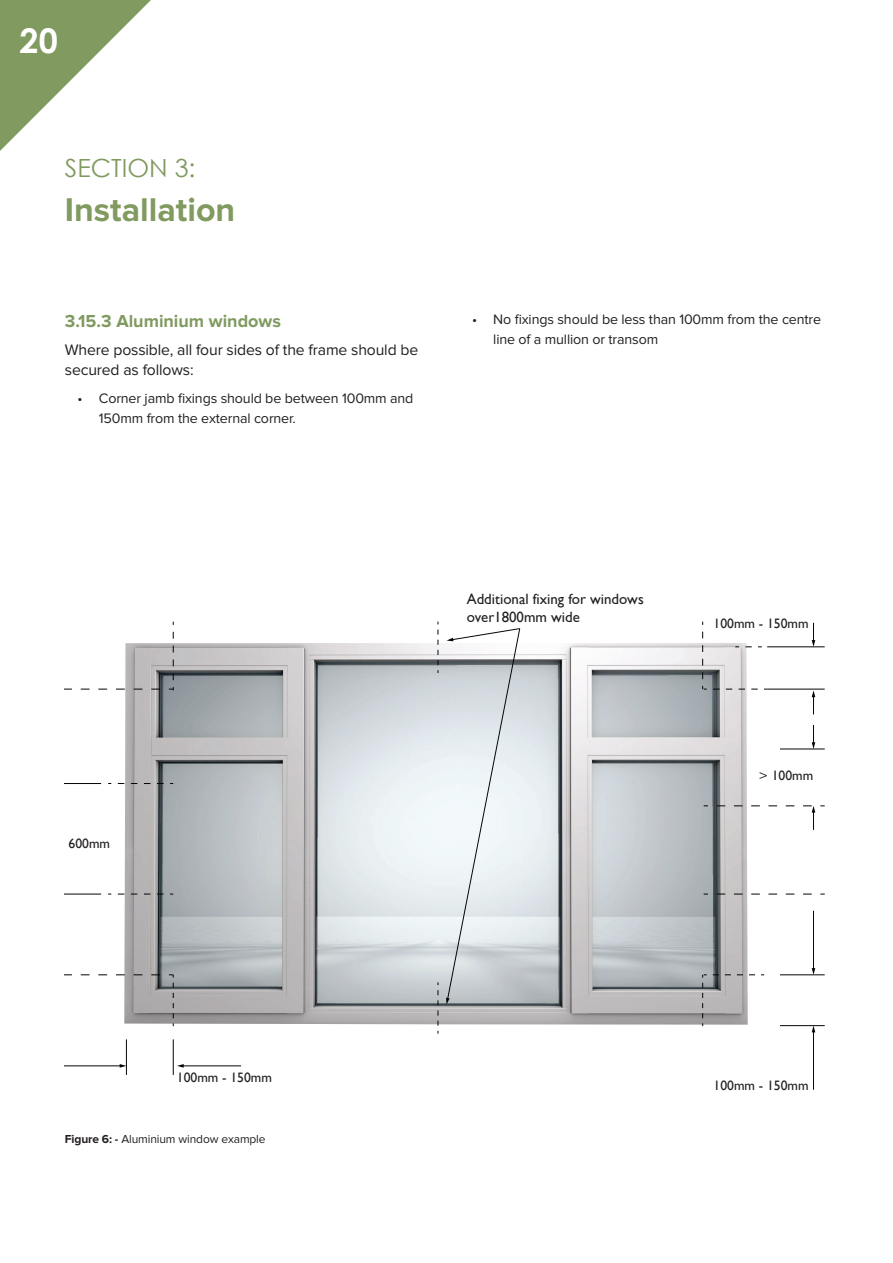
<style>
.page{position:relative;width:893px;height:1263px;background:#fff}
.page>*{position:absolute;margin:0;border:0;box-sizing:border-box;transform-origin:0 0}
.t1{font:700 34.05px "Proxima Nova";color:#809a5f}
.t2{font:700 34.05px "Century Gothic";color:#fff}
.t3{font:25.05px "Century Gothic";color:#809a5f}
.t4{font:700 18px "Proxima Nova";color:#809a5f}
.t5{font:15.75px/19.6px "Proxima Nova";letter-spacing:-.01em;color:#231f20}
.t6{font:14.85px/17.9px "Gill Sans";color:#231f20}
.t7{font:14.25px/19.6px "Proxima Nova";letter-spacing:-.01em;color:#231f20}
.t8{font:13.65px "Gill Sans";color:#231f20}
.t9{font:12px "Proxima Nova";letter-spacing:-.01em;color:#231f20}
.s1{font-weight:700}
</style>
<div class="page">
<svg style="left:0;top:0;width:151px;height:151px"></svg>
<img style="left:124px;top:643px;width:624px;height:382px">
<svg style="left:65px;top:689px;width:95px;height:1px"></svg>
<svg style="left:65px;top:974px;width:95px;height:1px"></svg>
<svg style="left:169px;top:974px;width:5px;height:52px"></svg>
<svg style="left:438px;top:982px;width:1px;height:51px"></svg>
<svg style="left:438px;top:622px;width:1px;height:51px"></svg>
<svg style="left:169px;top:632px;width:5px;height:58px"></svg>
<svg style="left:108px;top:894px;width:56px;height:1px"></svg>
<svg style="left:108px;top:783px;width:56px;height:1px"></svg>
<hr style="left:65px;top:894px;width:36px;height:1px;background:#040605">
<hr style="left:65px;top:783px;width:36px;height:1px;background:#040605">
<svg style="left:702px;top:632px;width:65px;height:58px"></svg>
<svg style="left:702px;top:974px;width:53px;height:52px;background:#b3b2b3"></svg>
<svg style="left:704px;top:894px;width:108px;height:1px"></svg>
<hr style="left:126px;top:1039px;width:1px;height:36px;background:#040605">
<hr style="left:173px;top:1039px;width:1px;height:36px;background:#040605">
<hr style="left:780px;top:1025px;width:44px;height:1px;background:#040605">
<hr style="left:767px;top:646px;width:57px;height:1px;background:#040605">
<hr style="left:767px;top:689px;width:57px;height:1px;background:#040605">
<hr style="left:780px;top:749px;width:44px;height:1px;background:#040605">
<hr style="left:780px;top:974px;width:44px;height:1px;background:#040605">
<hr style="left:182px;top:1065px;width:59px;height:1px;background:#040605">
<svg style="left:177px;top:1064px;width:7px;height:4px"></svg>
<hr style="left:813px;top:911px;width:1px;height:58px;background:#040605">
<svg style="left:812px;top:968px;width:3px;height:7px"></svg>
<svg style="left:812px;top:725px;width:3px;height:24px"></svg>
<svg style="left:704px;top:805px;width:120px;height:25px"></svg>
<svg style="left:812px;top:623px;width:3px;height:24px"></svg>
<svg style="left:812px;top:690px;width:3px;height:24px"></svg>
<hr style="left:813px;top:1031px;width:1px;height:59px;background:#040605">
<svg style="left:812px;top:1026px;width:3px;height:6px"></svg>
<hr style="left:65px;top:1065px;width:56px;height:1px;background:#040605">
<svg style="left:120px;top:1064px;width:6px;height:4px"></svg>
<svg style="left:446px;top:628px;width:74px;height:376px"></svg>
<h1 class="t2" style="left:20px;top:15px;width:40px">20</h1>
<h2 class="t3" style="left:65px;top:150px;width:132px">SECTION 3:</h2>
<h1 class="t1" style="left:65px;top:190px;width:172px">Installation</h1>
<p class="t4" style="left:65px;top:311px;width:218px">3.15.3 Aluminium windows</p>
<p class="t5" style="left:65px;top:341px;width:355px">Where possible, all four sides of the frame should be secured as follows:</p>
<p class="t7" style="left:99px;top:389px;width:316px;text-indent:-21px">• Corner jamb fixings should be between 100mm and<br>150mm from the external corner.</p>
<p class="t7" style="left:493px;top:310px;width:329px;text-indent:-21px">• No fixings should be less than 100mm from the centre line of a mullion or transom</p>
<p class="t8" style="left:69px;top:835px;width:43px">600mm</p>
<p class="t6" style="left:467px;top:590px;width:178px">Additional fixing for windows over1800mm wide</p>
<p class="t8" style="left:714px;top:615px;width:97px">100mm - 150mm</p>
<p class="t8" style="left:759px;top:767px;width:56px">&gt; 100mm</p>
<p class="t8" style="left:177px;top:1070px;width:97px">100mm - 150mm</p>
<p class="t9" style="left:65px;top:1132px;width:202px"><span class="s1">Figure 6: -</span> Aluminium window example</p>
<p class="t8" style="left:714px;top:1077px;width:97px">100mm - 150mm</p>
</div>
